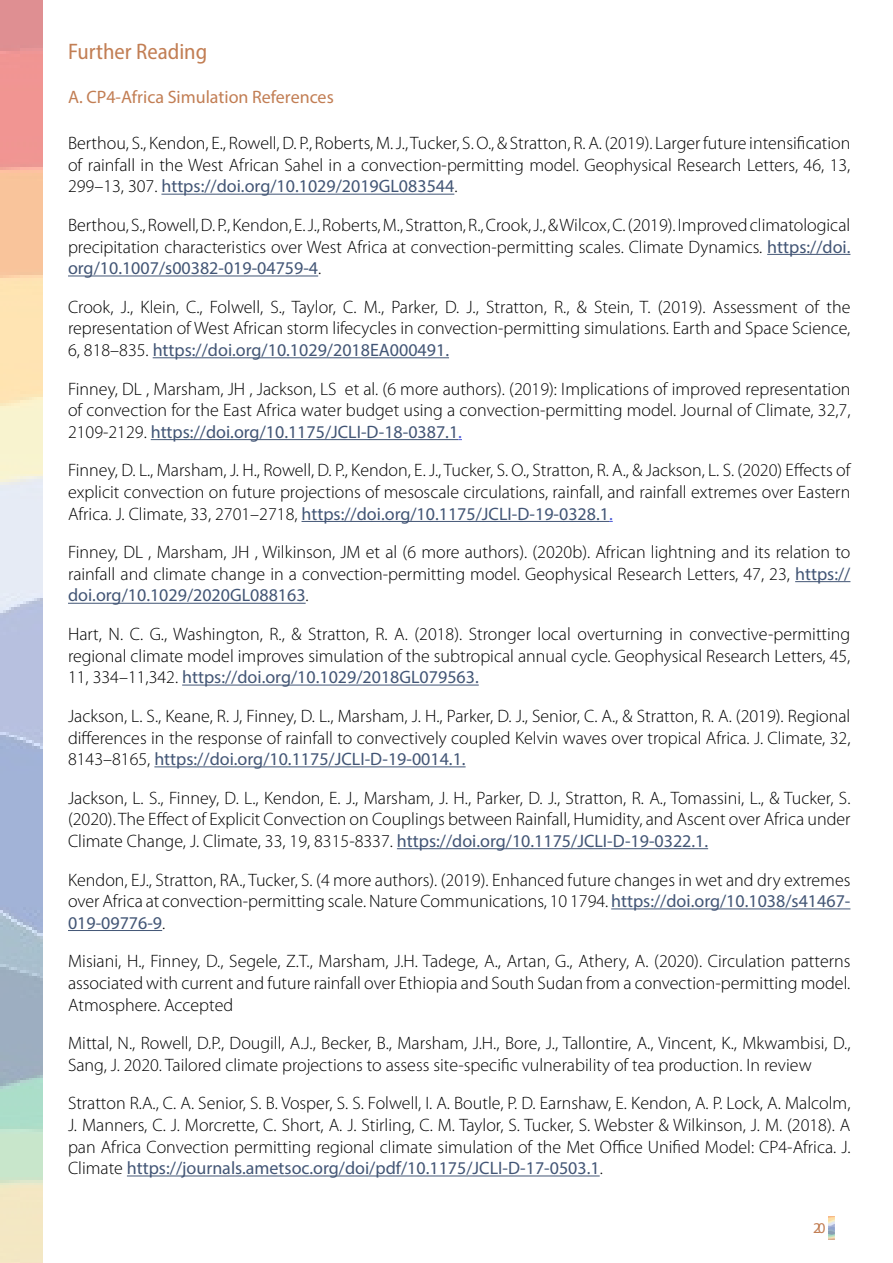
<style>
.page{position:relative;width:893px;height:1263px;background:#fff}
.page>*{position:absolute;margin:0;border:0;box-sizing:border-box;transform-origin:0 0}
.t1{font:semi-condensed 22.5px "Myriad Pro";color:#c27e54}
.t2{font:300 18px/21.6px "Myriad Pro";color:#000;text-align:justify}
.t3{font:18px "Myriad Pro";color:#c27e54}
.t4{font:15px "Myriad Pro";color:#c27e54}
.s1{font-weight:400;color:#425575}
.s2{font-weight:400;color:#4f5cd6}
</style>
<div class="page">
<img style="left:828px;top:1216px;width:7px;height:23px">
<hr style="left:161px;top:194px;width:293px;height:1px;background:#425575">
<hr style="left:767px;top:254px;width:83px;height:1px;background:#425575">
<hr style="left:68px;top:275px;width:250px;height:1px;background:#425575">
<hr style="left:153px;top:357px;width:296px;height:1px;background:#425575">
<hr style="left:151px;top:439px;width:307px;height:1px;background:#425575">
<hr style="left:302px;top:521px;width:307px;height:1px;background:#425575">
<hr style="left:795px;top:581px;width:55px;height:1px;background:#425575">
<hr style="left:68px;top:603px;width:238px;height:1px;background:#425575">
<hr style="left:182px;top:685px;width:297px;height:1px;background:#425575">
<hr style="left:154px;top:766px;width:312px;height:1px;background:#425575">
<hr style="left:397px;top:848px;width:311px;height:1px;background:#425575">
<hr style="left:611px;top:908px;width:239px;height:1px;background:#425575">
<hr style="left:68px;top:930px;width:94px;height:1px;background:#425575">
<hr style="left:127px;top:1175px;width:473px;height:1px;background:#425575">
<p class="t1" style="left:68px;top:38px;width:141px">Further Reading</p>
<p class="t3" style="left:68px;top:85px;width:267px">A. CP4-Africa Simulation References</p>
<p class="t2" style="left:68px;top:133px;width:784px">Berthou, S., Kendon, E., Rowell, D. P., Roberts, M. J., Tucker, S. O., &amp; Stratton, R. A. (2019). Larger future intensification of rainfall in the West African Sahel in a convection-permitting model. Geophysical Research Letters, 46, 13, 299–13, 307. <span class="s1">https://doi.org/10.1029/2019GL083544</span>.</p>
<p class="t2" style="left:68px;top:214px;width:784px">Berthou, S., Rowell, D. P., Kendon, E. J., Roberts, M., Stratton, R., Crook, J., &amp; Wilcox, C. (2019). Improved climatological precipitation characteristics over West Africa at convection-permitting scales. Climate Dynamics. <span class="s1">https://doi. org/10.1007/s00382-019-04759-4</span>.</p>
<p class="t2" style="left:68px;top:296px;width:784px">Crook, J., Klein, C., Folwell, S., Taylor, C. M., Parker, D. J., Stratton, R., &amp; Stein, T. (2019). Assessment of the representation of West African storm lifecycles in convection-permitting simulations. Earth and Space Science, 6, 818–835. <span class="s1">https://doi.org/10.1029/2018EA000491.</span></p>
<p class="t2" style="left:68px;top:378px;width:784px">Finney, DL , Marsham, JH , Jackson, LS et al. (6 more authors). (2019): Implications of improved representation of convection for the East Africa water budget using a convection-permitting model. Journal of Climate, 32,7, 2109-2129. <span class="s1">https://doi.org/10.1175/JCLI-D-18-0387.1</span><span class="s2">.</span></p>
<p class="t2" style="left:68px;top:460px;width:784px">Finney, D. L., Marsham, J. H., Rowell, D. P., Kendon, E. J., Tucker, S. O., Stratton, R. A., &amp; Jackson, L. S. (2020) Effects of explicit convection on future projections of mesoscale circulations, rainfall, and rainfall extremes over Eastern Africa. J. Climate, 33, 2701–2718, <span class="s1">https://doi.org/10.1175/JCLI-D-19-0328.1</span><span class="s2">.</span></p>
<p class="t2" style="left:68px;top:542px;width:784px">Finney, DL , Marsham, JH , Wilkinson, JM et al (6 more authors). (2020b). African lightning and its relation to rainfall and climate change in a convection-permitting model. Geophysical Research Letters, 47, 23, <span class="s1">https:// doi.org/10.1029/2020GL088163</span>.</p>
<p class="t2" style="left:68px;top:624px;width:784px">Hart, N. C. G., Washington, R., &amp; Stratton, R. A. (2018). Stronger local overturning in convective-permitting regional climate model improves simulation of the subtropical annual cycle. Geophysical Research Letters, 45, 11, 334–11,342. <span class="s1">https://doi.org/10.1029/2018GL079563.</span></p>
<p class="t2" style="left:68px;top:705px;width:784px">Jackson, L. S., Keane, R. J, Finney, D. L., Marsham, J. H., Parker, D. J., Senior, C. A., &amp; Stratton, R. A. (2019). Regional differences in the response of rainfall to convectively coupled Kelvin waves over tropical Africa. J. Climate, 32, 8143–8165, <span class="s1">https://doi.org/10.1175/JCLI-D-19-0014.1.</span></p>
<p class="t2" style="left:68px;top:787px;width:784px">Jackson, L. S., Finney, D. L., Kendon, E. J., Marsham, J. H., Parker, D. J., Stratton, R. A., Tomassini, L., &amp; Tucker, S. (2020). The Effect of Explicit Convection on Couplings between Rainfall, Humidity, and Ascent over Africa under Climate Change, J. Climate, 33, 19, 8315-8337. <span class="s1">https://doi.org/10.1175/JCLI-D-19-0322.1.</span></p>
<p class="t2" style="left:68px;top:869px;width:784px">Kendon, EJ., Stratton, RA., Tucker, S. (4 more authors). (2019). Enhanced future changes in wet and dry extremes over Africa at convection-permitting scale. Nature Communications, 10 1794. <span class="s1">https://doi.org/10.1038/s41467- 019-09776-9</span>.</p>
<p class="t2" style="left:68px;top:951px;width:784px">Misiani, H., Finney, D., Segele, Z.T., Marsham, J.H. Tadege, A., Artan, G., Athery, A. (2020). Circulation patterns associated with current and future rainfall over Ethiopia and South Sudan from a convection-permitting model.<br>Atmosphere. Accepted</p>
<p class="t2" style="left:68px;top:1033px;width:784px">Mittal, N., Rowell, D.P., Dougill, A.J., Becker, B., Marsham, J.H., Bore, J., Tallontire, A., Vincent, K., Mkwambisi, D.,<br>Sang, J. 2020. Tailored climate projections to assess site-specific vulnerability of tea production. In review</p>
<p class="t2" style="left:68px;top:1093px;width:784px">Stratton R.A., C. A. Senior, S. B. Vosper, S. S. Folwell, I. A. Boutle, P. D. Earnshaw, E. Kendon, A. P. Lock, A. Malcolm, J. Manners, C. J. Morcrette, C. Short, A. J. Stirling, C. M. Taylor, S. Tucker, S. Webster &amp; Wilkinson, J. M. (2018). A pan Africa Convection permitting regional climate simulation of the Met Office Unified Model: CP4-Africa. J.<br>Climate <span class="s1">https://journals.ametsoc.org/doi/pdf/10.1175/JCLI-D-17-0503.1</span>.</p>
<p class="t4" style="left:813px;top:1218px;width:14px">20</p>
</div>
